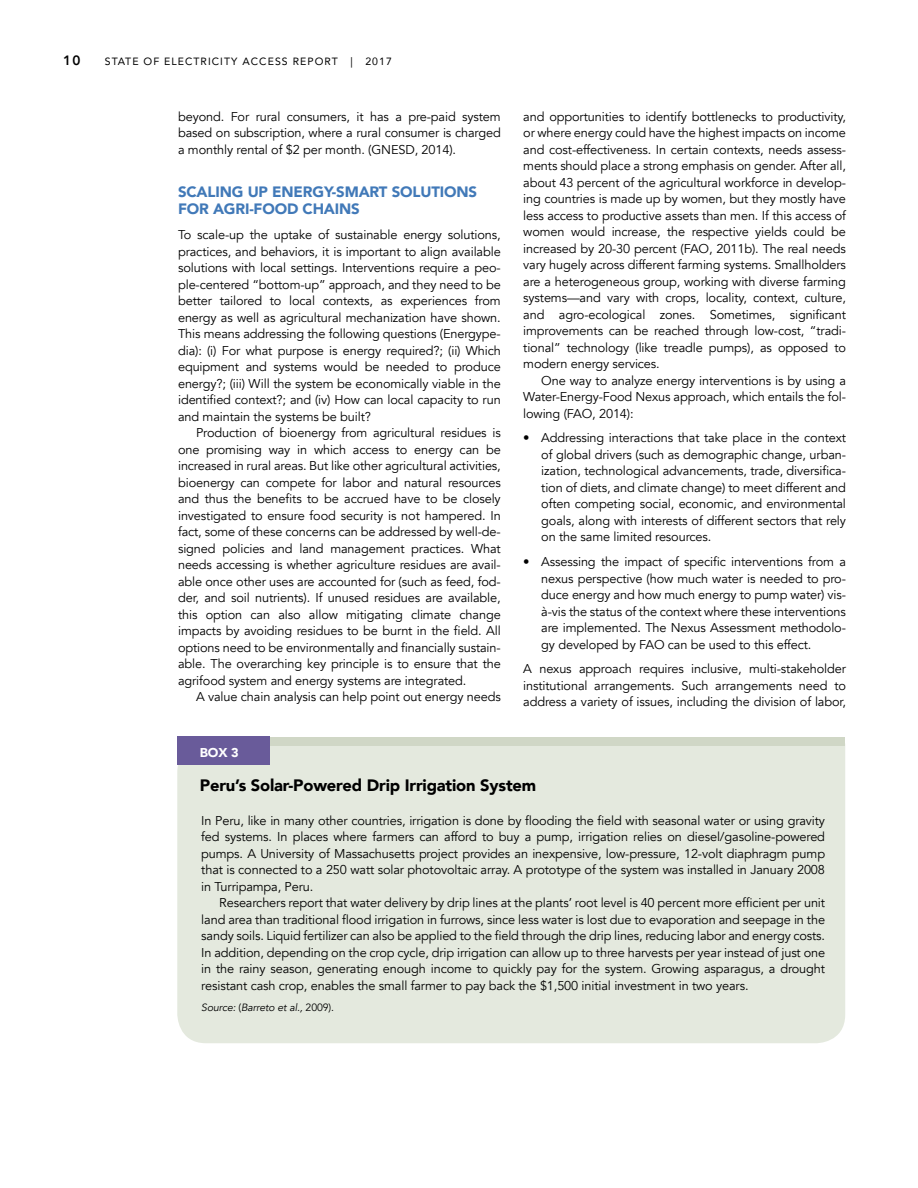
<style>
.page{position:relative;width:918px;height:1188px;background:#fff}
.page>*{position:absolute;margin:0;border:0;box-sizing:border-box;transform-origin:0 0}
.t1{font:900 16.5px "Avenir";letter-spacing:-.01em;color:#000}
.t2{font:900 15px/16.5px "Avenir";letter-spacing:-.01em;color:#4179b8}
.t3{font:800 13.5px "Avenir";color:#000}
.t4{font:12.75px/16.5px "Avenir";letter-spacing:-.01em;color:#000;text-align:justify}
.t5{font:900 12.75px "Avenir";color:#fff}
.t6{font:10.5px "Avenir";letter-spacing:.1em;color:#000}
.t7{font:italic 10.5px "Avenir";letter-spacing:-.01em;color:#000}
.s1{font-style:normal}
</style>
<div class="page">
<div style="left:177px;top:746px;width:668px;height:297px;background:#e4e9de"></div>
<div style="left:177px;top:737px;width:668px;height:9px;background:#d0d7c6"></div>
<div style="left:177px;top:737px;width:93px;height:28px;background:#695b9a"></div>
<p class="t3" style="left:63px;top:49px;width:19px">10</p>
<p class="t6" style="left:105px;top:52px;width:289px">STATE OF ELECTRICITY ACCESS REPORT | 2017</p>
<p class="t4" style="left:178px;top:108px;width:324px">beyond. For rural consumers, it has a pre-paid system based on subscription, where a rural consumer is charged a monthly rental of $2 per month. (GNESD, 2014).</p>
<p class="t2" style="left:178px;top:183px;width:301px">SCALING UP ENERGY-SMART SOLUTIONS<br>FOR AGRI-FOOD CHAINS</p>
<p class="t4" style="left:178px;top:227px;width:324px">To scale-up the uptake of sustainable energy solutions, practices, and behaviors, it is important to align available solutions with local settings. Interventions require a peo&shy;ple-centered “bottom-up” approach, and they need to be better tailored to local contexts, as experiences from energy as well as agricultural mechanization have shown.<br>This means addressing the following questions (Energype&shy;dia): (i) For what purpose is energy required?; (ii) Which equipment and systems would be needed to produce energy?; (iii) Will the system be economically viable in the identified context?; and (iv) How can local capacity to run and maintain the systems be built?</p>
<p class="t4" style="left:178px;top:425px;width:324px;text-indent:18px">Production of bioenergy from agricultural residues is one promising way in which access to energy can be increased in rural areas. But like other agricultural activities, bioenergy can compete for labor and natural resources and thus the benefits to be accrued have to be closely investigated to ensure food security is not hampered. In fact, some of these concerns can be addressed by well-de&shy;signed policies and land management practices. What needs accessing is whether agriculture residues are avail&shy;able once other uses are accounted for (such as feed, fod&shy;der, and soil nutrients). If unused residues are available, this option can also allow mitigating climate change impacts by avoiding residues to be burnt in the field. All options need to be environmentally and financially sustain&shy;able. The overarching key principle is to ensure that the agrifood system and energy systems are integrated.</p>
<p class="t4" style="left:196px;top:689px;width:306px">A value chain analysis can help point out energy needs</p>
<p class="t4" style="left:523px;top:108px;width:324px">and opportunities to identify bottlenecks to productivity, or where energy could have the highest impacts on income and cost-effectiveness. In certain contexts, needs assess&shy;ments should place a strong emphasis on gender. After all, about 43 percent of the agricultural workforce in develop&shy;ing countries is made up by women, but they mostly have less access to productive assets than men. If this access of women would increase, the respective yields could be increased by 20-30 percent (FAO, 2011b). The real needs vary hugely across different farming systems. Smallholders are a heterogeneous group, working with diverse farming systems—and vary with crops, locality, context, culture, and agro-ecological zones. Sometimes, significant improvements can be reached through low-cost, “tradi&shy;tional” technology (like treadle pumps), as opposed to modern energy services.</p>
<p class="t4" style="left:523px;top:372px;width:324px;text-indent:18px">One way to analyze energy interventions is by using a Water-Energy-Food Nexus approach, which entails the fol&shy;lowing (FAO, 2014):</p>
<p class="t4" style="left:541px;top:430px;width:306px;text-indent:-18px">• Addressing interactions that take place in the context of global drivers (such as demographic change, urban&shy;ization, technological advancements, trade, diversifica&shy;tion of diets, and climate change) to meet different and often competing social, economic, and environmental goals, along with interests of different sectors that rely on the same limited resources.</p>
<p class="t4" style="left:541px;top:554px;width:306px;text-indent:-18px">• Assessing the impact of specific interventions from a nexus perspective (how much water is needed to pro&shy;duce energy and how much energy to pump water) vis&shy;à-vis the status of the context where these interventions are implemented. The Nexus Assessment methodolo&shy;gy developed by FAO can be used to this effect.</p>
<p class="t4" style="left:523px;top:661px;width:324px">A nexus approach requires inclusive, multi-stakeholder institutional arrangements. Such arrangements need to address a variety of issues, including the division of labor,</p>
<p class="t5" style="left:200px;top:742px;width:40px">BOX 3</p>
<p class="t1" style="left:200px;top:772px;width:338px">Peru’s Solar-Powered Drip Irrigation System</p>
<p class="t4" style="left:201px;top:813px;width:625px">In Peru, like in many other countries, irrigation is done by flooding the field with seasonal water or using gravity fed systems. In places where farmers can afford to buy a pump, irrigation relies on diesel/gasoline-powered pumps. A University of Massachusetts project provides an inexpensive, low-pressure, 12-volt diaphragm pump that is connected to a 250 watt solar photovoltaic array. A prototype of the system was installed in January 2008 in Turripampa, Peru.</p>
<p class="t4" style="left:201px;top:895px;width:625px;text-indent:18px">Researchers report that water delivery by drip lines at the plants’ root level is 40 percent more efficient per unit land area than traditional flood irrigation in furrows, since less water is lost due to evaporation and seepage in the sandy soils. Liquid fertilizer can also be applied to the field through the drip lines, reducing labor and energy costs.<br>In addition, depending on the crop cycle, drip irrigation can allow up to three harvests per year instead of just one in the rainy season, generating enough income to quickly pay for the system. Growing asparagus, a drought resistant cash crop, enables the small farmer to pay back the $1,500 initial investment in two years.</p>
<p class="t7" style="left:201px;top:1001px;width:134px">Source: <span class="s1">(</span>Barreto et al., <span class="s1">2009).</span></p>
</div>
